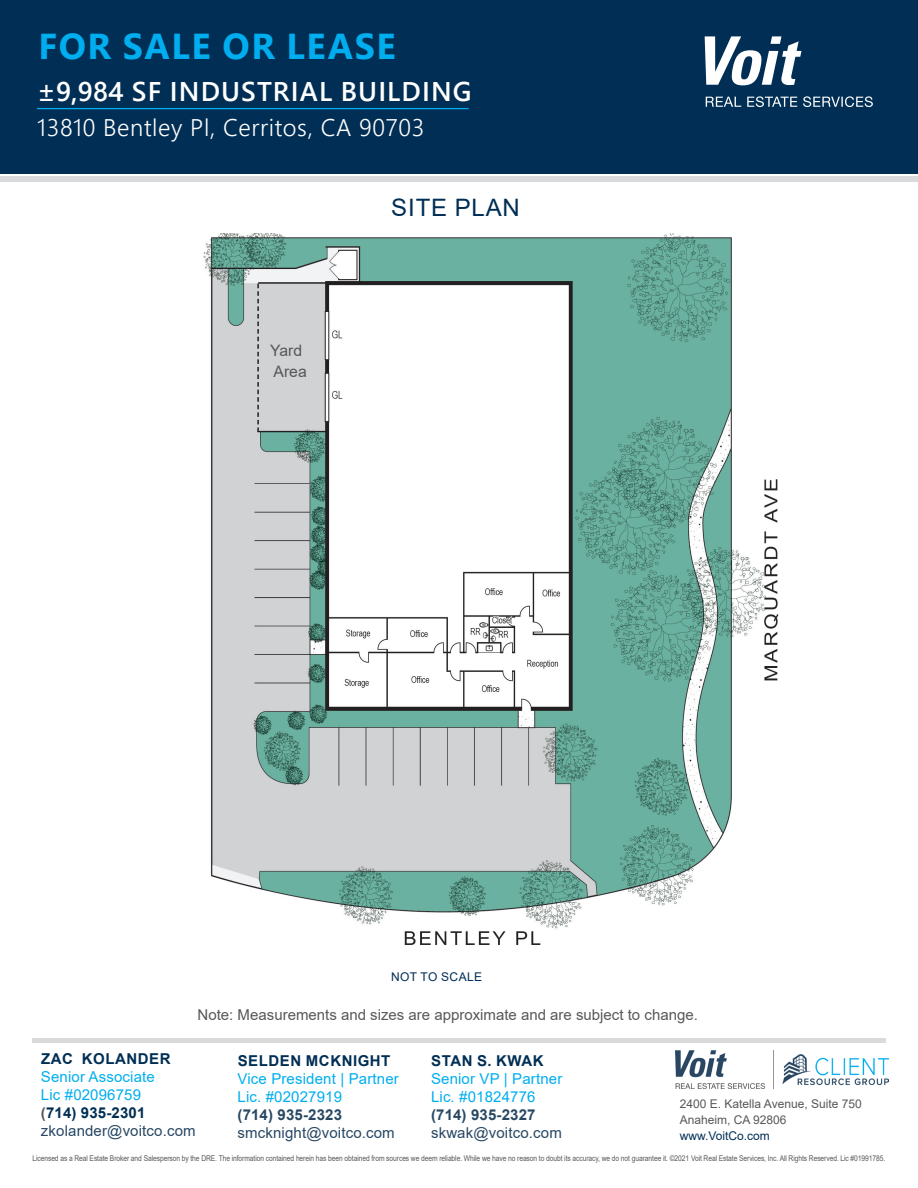
<style>
.page{position:relative;width:918px;height:1188px;background:#fff}
.page>*{position:absolute;margin:0;border:0;box-sizing:border-box;transform-origin:0 0}
.t1{font:700 36px "Segoe UI";letter-spacing:.045em;color:#00aeef}
.t2{font:600 27px "Segoe UI";letter-spacing:.04em;color:#fff}
.t3{font:300 24px "Segoe UI";letter-spacing:.025em;color:#fff}
.t4{font:24px "Arial";letter-spacing:.035em;color:#002e54}
.t5{font:15.75px "Arial";color:#57585a}
.t6{font:15px/18px "Arial";letter-spacing:.01em;color:#00aeef}
.t7{font:15px "Arial";color:#57585a}
.t8{font:15px "Arial";letter-spacing:.01em;color:#274763}
.t9{font:700 15px "Arial";letter-spacing:.035em;color:#002e54}
.t10{font:700 15px "Arial";letter-spacing:.01em;color:#274763}
.t11{font:12px/15.8px "Arial";color:#57585a}
.t12{font:12px "Arial";color:#002e54}
.t13{font:12px "Arial";letter-spacing:.035em;color:#002e54}
.t14{font:7.8px "Arial";letter-spacing:-.01em;color:#57585a;scale:.85 1}
.s1{font-weight:700;color:#57585a}
.s2{font-weight:700;color:#002e54}
.s3{color:#274763}
</style>
<div class="page">
<div style="left:0;top:0;width:918px;height:174px;background:#002e54"></div>
<div style="left:32px;top:1038px;width:854px;height:5px;background:#d9dadc"></div>
<div style="left:0;top:176px;width:918px;height:6px;background:#d9dadc"></div>
<img style="left:675px;top:1050px;width:213px;height:38px">
<hr style="left:37px;top:108px;width:432px;height:1px;background:#00aeef">
<img style="left:203px;top:233px;width:576px;height:712px">
<hr style="left:258px;top:282px;width:68px;height:2px;background:#231f20">
<svg style="left:257px;top:284px;width:2px;height:148px"></svg>
<svg style="left:706px;top:97px;width:35px;height:10px"></svg>
<svg style="left:747px;top:96px;width:50px;height:11px"></svg>
<svg style="left:803px;top:96px;width:70px;height:11px"></svg>
<svg style="left:705px;top:36px;width:96px;height:49px"></svg>
<h1 class="t1" style="left:38px;top:12px;width:359px">FOR SALE OR LEASE</h1>
<h2 class="t2" style="left:37px;top:66px;width:436px">±9,984 SF INDUSTRIAL BUILDING</h2>
<h3 class="t3" style="left:37px;top:105px;width:389px">13810 Bentley Pl, Cerritos, CA 90703</h3>
<p class="t5" style="left:270px;top:340px;width:34px">Yard</p>
<p class="t5" style="left:274px;top:361px;width:35px">Area</p>
<p class="t4" style="left:391px;top:191px;width:130px">SITE PLAN</p>
<p class="t13" style="left:391px;top:968px;width:93px">NOT TO SCALE</p>
<p class="t7" style="left:198px;top:1005px;width:502px">Note: Measurements and sizes are approximate and are subject to change.</p>
<h3 class="t9" style="left:41px;top:1049px;width:131px">ZAC KOLANDER</h3>
<h3 class="t6" style="left:41px;top:1068px;width:156px">Senior Associate<br>Lic #02096759<br><span class="s1">(</span><span class="s2">714) 935-2301 </span><span class="s3">zkolander@voitco.com</span></h3>
<h3 class="t9" style="left:238px;top:1050px;width:154px">SELDEN MCKNIGHT</h3>
<h3 class="t6" style="left:238px;top:1069px;width:163px">Vice President | Partner<br>Lic. #02027919</h3>
<h3 class="t10" style="left:238px;top:1104px;width:106px">(714) 935-2323</h3>
<h3 class="t8" style="left:238px;top:1122px;width:159px">smcknight@voitco.com</h3>
<h3 class="t9" style="left:431px;top:1050px;width:114px">STAN S. KWAK</h3>
<h3 class="t6" style="left:431px;top:1069px;width:133px">Senior VP | Partner<br>Lic. #01824776</h3>
<h3 class="t10" style="left:431px;top:1104px;width:106px">(714) 935-2327</h3>
<h3 class="t8" style="left:431px;top:1122px;width:132px">skwak@voitco.com</h3>
<h3 class="t11" style="left:680px;top:1096px;width:183px">2400 E. Katella Avenue, Suite 750<br>Anaheim, CA 92806</h3>
<h3 class="t12" style="left:680px;top:1127px;width:92px">www.VoitCo.com</h3>
<p class="t14" style="left:32px;top:1153px;width:1005px">Licensed as a Real Estate Broker and Salesperson by the DRE. The information contained herein has been obtained from sources we deem reliable. While we have no reason to doubt its accuracy, we do not guarantee it. ©2021 Voit Real Estate Services, Inc. All Rights Reserved. Lic #01991785.</p>
</div>
